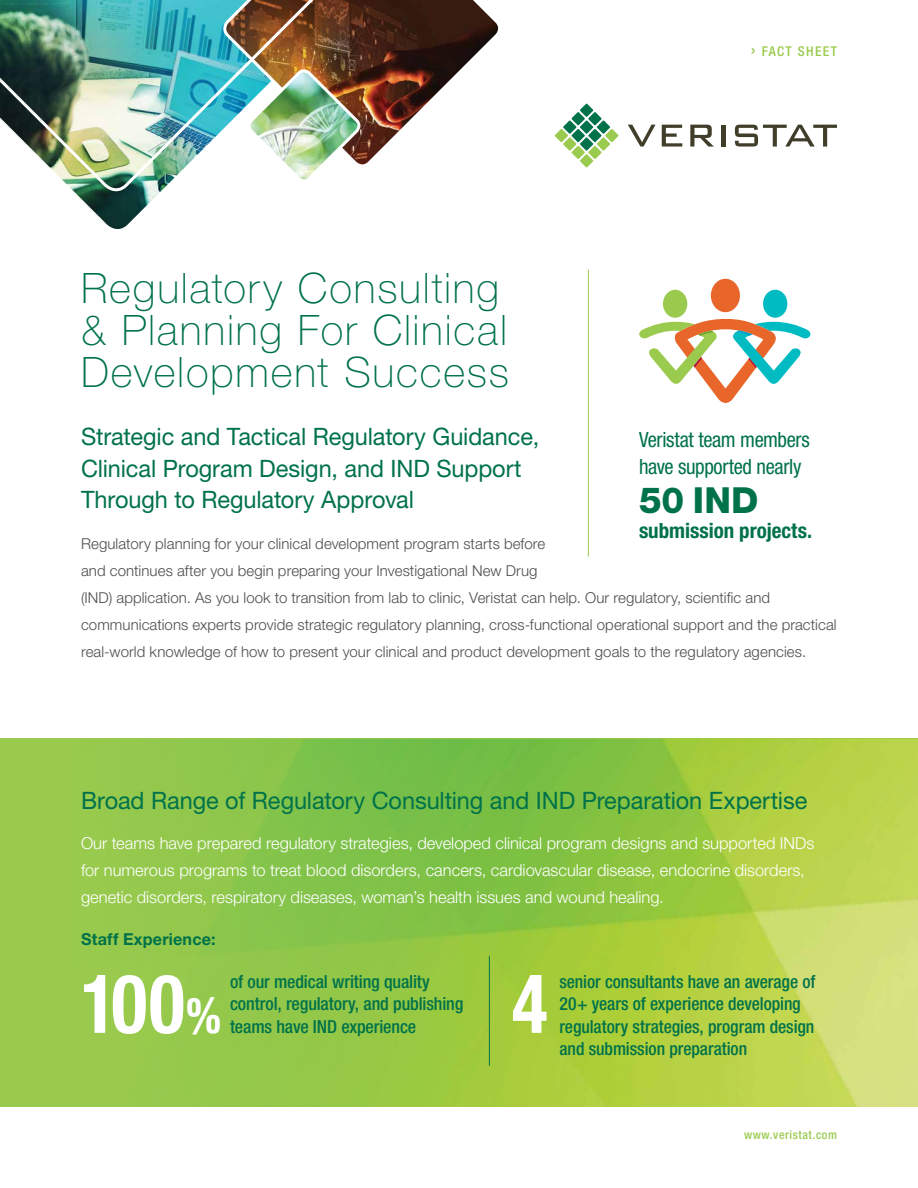
<style>
.page{position:relative;width:918px;height:1188px;background:#fff}
.page>*{position:absolute;margin:0;border:0;box-sizing:border-box;transform-origin:0 0}
.t1{font:700 condensed 81.6px "Helvetica Neue";color:#fff;scale:.91 1}
.t2{font:100 42px/42px "Helvetica Neue";letter-spacing:.04em;color:#00724a}
.t3{font:800 36px "Helvetica Neue";color:#00724a}
.t4{font:24px/31.5px "Helvetica Neue";letter-spacing:-.005em;color:#00724a}
.t5{font:condensed 21px/27px "Helvetica Neue";letter-spacing:-.02em;color:#00724a}
.t6{font:700 condensed 21px "Helvetica Neue";color:#00724a}
.t7{font:500 condensed 18px/22.5px "Helvetica Neue";letter-spacing:-.005em;color:#00724a}
.t8{font:300 16.5px/27px "Helvetica Neue";color:#fff}
.t9{font:700 16.5px "Helvetica Neue";letter-spacing:.01em;color:#00724a}
.t10{font:300 15px/27px "Helvetica Neue";letter-spacing:.005em;color:#4d4d4f}
.t11{font:500 condensed 13.5px "Helvetica Neue";letter-spacing:.1em;color:#9bcb4e}
.t12{font:500 condensed 12px "Helvetica Neue";letter-spacing:.05em;color:#9bcb4e}
.s1{font-size:18px}
.s2{font-size:49.5px}
</style>
<div class="page">
<img style="left:78px;top:196px;width:78px;height:34px">
<svg style="left:387px;top:0;width:112px;height:143px"></svg>
<svg style="left:628px;top:125px;width:28px;height:22px"></svg>
<svg style="left:662px;top:125px;width:20px;height:22px"></svg>
<svg style="left:690px;top:125px;width:24px;height:22px"></svg>
<hr style="left:722px;top:125px;width:4px;height:22px;background:#403e2b">
<svg style="left:735px;top:125px;width:102px;height:22px"></svg>
<svg style="left:555px;top:104px;width:63px;height:63px"></svg>
<img style="left:0;top:0;width:387px;height:196px">
<img style="left:246px;top:68px;width:116px;height:118px">
<img style="left:0;top:739px;width:918px;height:368px">
<hr style="left:588px;top:270px;width:1px;height:286px;background:#9bcb4e">
<div style="left:663px;top:290px;width:24px;height:28px;background:#9bcb4e;border-radius:50%"></div>
<div style="left:711px;top:279px;width:29px;height:33px;background:#e8662a;border-radius:50%"></div>
<div style="left:763px;top:290px;width:24px;height:28px;background:#00bcc2;border-radius:50%"></div>
<svg style="left:639px;top:319px;width:172px;height:84px"></svg>
<hr style="left:489px;top:956px;width:1px;height:110px;background:#00724a">
<p class="t11" style="left:751px;top:43px;width:87px"><span class="s1">›</span> FACT SHEET</p>
<h2 class="t2" style="left:81px;top:267px;width:430px">Regulatory Consulting &amp; Planning For Clinical<br>Development Success</h2>
<h3 class="t4" style="left:81px;top:421px;width:460px">Strategic and Tactical Regulatory Guidance,<br>Clinical Program Design, and IND Support<br>Through to Regulatory Approval</h3>
<p class="t10" style="left:81px;top:530px;width:757px">Regulatory planning for your clinical development program starts before<br>and continues after you begin preparing your Investigational New Drug<br>(IND) application. As you look to transition from lab to clinic, Veristat can help. Our regulatory, scientific and communications experts provide strategic regulatory planning, cross-functional operational support and the practical real-world knowledge of how to present your clinical and product development goals to the regulatory agencies.</p>
<h3 class="t5" style="left:639px;top:426px;width:172px">Veristat team members have supported nearly</h3>
<h3 class="t3" style="left:639px;top:479px;width:121px">50 IND</h3>
<h3 class="t6" style="left:639px;top:518px;width:175px">submission projects.</h3>
<h3 class="t4" style="left:81px;top:784px;width:728px">Broad Range of Regulatory Consulting and IND Preparation Expertise</h3>
<p class="t8" style="left:81px;top:830px;width:735px">Our teams have prepared regulatory strategies, developed clinical program designs and supported INDs for numerous programs to treat blood disorders, cancers, cardiovascular disease, endocrine disorders, genetic disorders, respiratory diseases, woman’s health issues and wound healing.</p>
<p class="t9" style="left:81px;top:929px;width:136px">Staff Experience:</p>
<p class="t7" style="left:230px;top:970px;width:235px">of our medical writing quality control, regulatory, and publishing teams have IND experience</p>
<p class="t7" style="left:559px;top:970px;width:258px">senior consultants have an average of 20+ years of experience developing regulatory strategies, program design and submission preparation</p>
<h1 class="t1" style="left:81px;top:954px;width:155px">100<span class="s2">%</span></h1>
<h1 class="t1" style="left:512px;top:954px;width:41px">4</h1>
<p class="t12" style="left:744px;top:1127px;width:94px">www.veristat.com</p>
</div>
